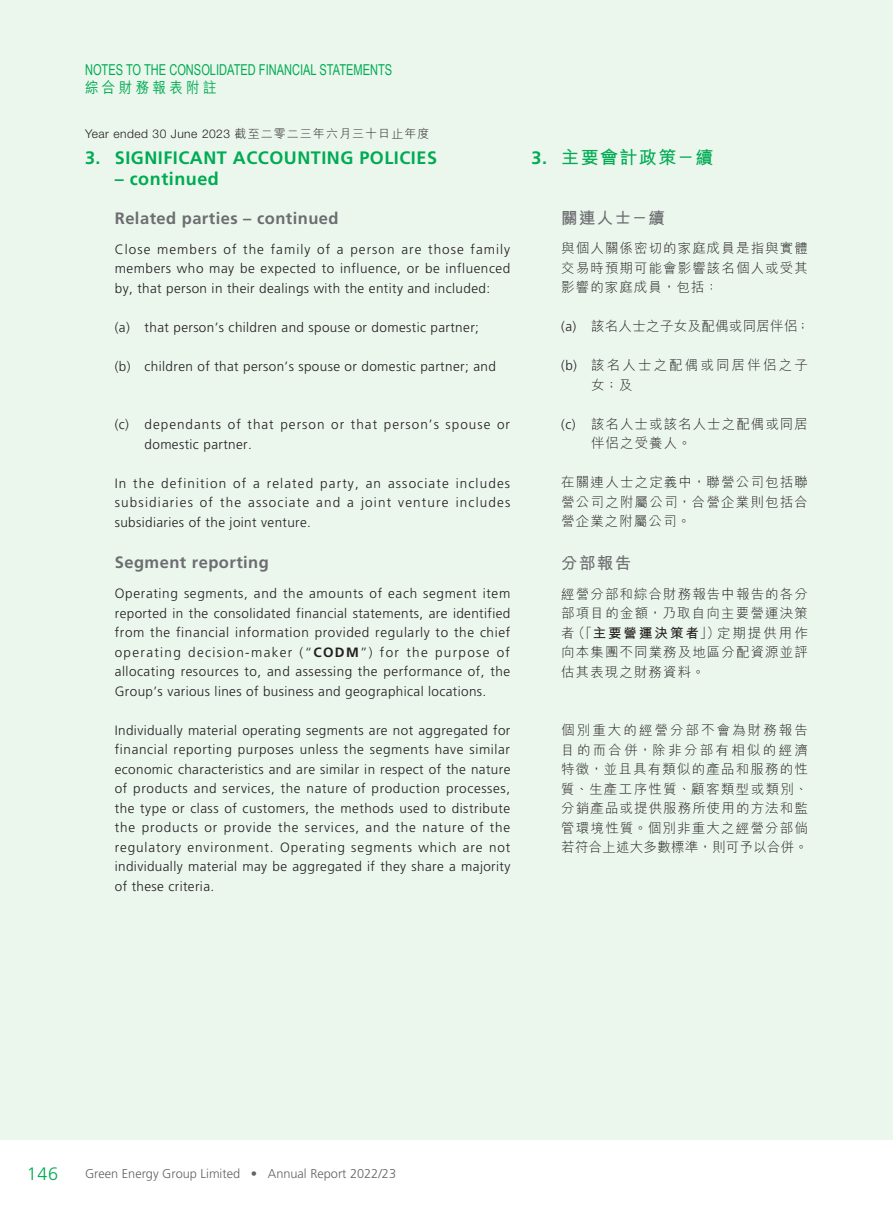
<style>
.page{position:relative;width:893px;height:1212px;background:#fff}
.page>*{position:absolute;margin:0;border:0;box-sizing:border-box;transform-origin:0 0}
.t1{font:700 18px "Frutiger LT Std";letter-spacing:.03em;color:#00ab53}
.t2{font:700 18px "M Hei HK";letter-spacing:.08em;color:#00ab53}
.t3{font:300 18px "Frutiger LT Std";color:#00ab53}
.t4{font:700 16.5px "Frutiger LT Std";letter-spacing:.03em;color:#6c6d70}
.t5{font:700 16.5px "M Hei HK";letter-spacing:.08em;color:#6c6d70}
.t6{font:15px "Arial Narrow";color:#00ab53;scale:.9 1}
.t7{font:500 15px "M Hei HK";letter-spacing:.25em;color:#00ab53;scale:.9 1}
.t8{font:300 13.5px/19.5px "Frutiger LT Std";letter-spacing:.03em;color:#231f20;text-align:justify}
.t9{font:300 13.5px/19.5px "M Hei HK";letter-spacing:.08em;color:#231f20;text-align:justify}
.t10{font:300 13.5px/19.5px "Frutiger LT Std";letter-spacing:.075em;color:#231f20}
.t11{font:300 13.5px/19.5px "M Hei HK";letter-spacing:.16em;color:#231f20}
.t12{font:300 13.5px "M Hei HK";letter-spacing:.02em;color:#231f20}
.t13{font:300 12.75px "Frutiger LT Std";color:#636366}
.t14{font:300 12px "Helvetica Neue LT Std";letter-spacing:.04em;color:#231f20}
.s1{font-family:"M Hei HK"}
.s2{font-weight:700}
.s3{font-family:"Frutiger LT Std"}
</style>
<div class="page">
<div style="left:0;top:0;width:893px;height:1140px;background:#ebf6ed"></div>
<p class="t6" style="left:85px;top:58px;width:343px">NOTES TO THE CONSOLIDATED FINANCIAL STATEMENTS</p>
<p class="t7" style="left:85px;top:77px;width:148px">綜合財務報表附註</p>
<p class="t14" style="left:85px;top:127px;width:346px">Year ended 30 June 2023 <span class="s1">截至二零二三年六月三十日止年度</span></p>
<h1 class="t1" style="left:85px;top:147px;width:353px">3. SIGNIFICANT ACCOUNTING POLICIES</h1>
<h1 class="t1" style="left:115px;top:168px;width:106px">– continued</h1>
<p class="t4" style="left:115px;top:209px;width:225px">Related parties – continued</p>
<p class="t8" style="left:115px;top:240px;width:397px">Close members of the family of a person are those family members who may be expected to influence, or be influenced by, that person in their dealings with the entity and included:</p>
<p class="t8" style="left:115px;top:318px;width:366px">(a) that person’s children and spouse or domestic partner;</p>
<p class="t8" style="left:115px;top:357px;width:383px">(b) children of that person’s spouse or domestic partner; and</p>
<p class="t10" style="left:145px;top:415px;width:367px;text-indent:-30px">(c) dependants of that person or that person’s spouse or domestic partner.</p>
<p class="t8" style="left:115px;top:474px;width:397px">In the definition of a related party, an associate includes subsidiaries of the associate and a joint venture includes subsidiaries of the joint venture.</p>
<p class="t4" style="left:115px;top:553px;width:156px">Segment reporting</p>
<p class="t8" style="left:115px;top:584px;width:397px">Operating segments, and the amounts of each segment item reported in the consolidated financial statements, are identified from the financial information provided regularly to the chief operating decision-maker (“<span class="s2">CODM</span>”) for the purpose of</p>
<p class="t8" style="left:115px;top:662px;width:397px">allocating resources to, and assessing the performance of, the<br>Group’s various lines of business and geographical locations.</p>
<p class="t8" style="left:115px;top:720px;width:397px">Individually material operating segments are not aggregated for financial reporting purposes unless the segments have similar economic characteristics and are similar in respect of the nature of products and services, the nature of production processes, the type or class of customers, the methods used to distribute the products or provide the services, and the nature of the regulatory environment. Operating segments which are not individually material may be aggregated if they share a majority of these criteria.</p>
<h1 class="t2" style="left:531px;top:144px;width:183px"><span class="s3">3.</span> 主要會計政策－續</h1>
<p class="t5" style="left:561px;top:206px;width:105px">關連人士－續</p>
<p class="t9" style="left:561px;top:238px;width:248px">與個人關係密切的家庭成員是指與實體交易時預期可能會影響該名個人或受其影響的家庭成員，包括：</p>
<p class="t12" style="left:561px;top:317px;width:250px"><span class="s3">(a)</span> 該名人士之子女及配偶或同居伴侶；</p>
<p class="t11" style="left:591px;top:355px;width:218px;text-indent:-30px"><span class="s3">(b)</span> 該名人士之配偶或同居伴侶之子女；及</p>
<p class="t9" style="left:591px;top:413px;width:218px;text-indent:-30px"><span class="s3">(c)</span> 該名人士或該名人士之配偶或同居伴侶之受養人。</p>
<p class="t9" style="left:561px;top:472px;width:248px">在關連人士之定義中，聯營公司包括聯營公司之附屬公司，合營企業則包括合營企業之附屬公司。</p>
<p class="t5" style="left:561px;top:551px;width:71px">分部報告</p>
<p class="t9" style="left:561px;top:584px;width:248px">經營分部和綜合財務報告中報告的各分部項目的金額，乃取自向主要營運決策者（「<span class="s2">主要營運決策者</span>」）定期提供用作向本集團不同業務及地區分配資源並評估其表現之財務資料。</p>
<p class="t9" style="left:561px;top:720px;width:248px">個別重大的經營分部不會為財務報告目的而合併，除非分部有相似的經濟特徵，並且具有類似的產品和服務的性質、生產工序性質、顧客類型或類別、分銷產品或提供服務所使用的方法和監管環境性質。個別非重大之經營分部倘若符合上述大多數標準，則可予以合併。</p>
<h1 class="t3" style="left:27px;top:1164px;width:33px">146</h1>
<p class="t13" style="left:85px;top:1166px;width:313px">Green Energy Group Limited • Annual Report 2022/23</p>
</div>
